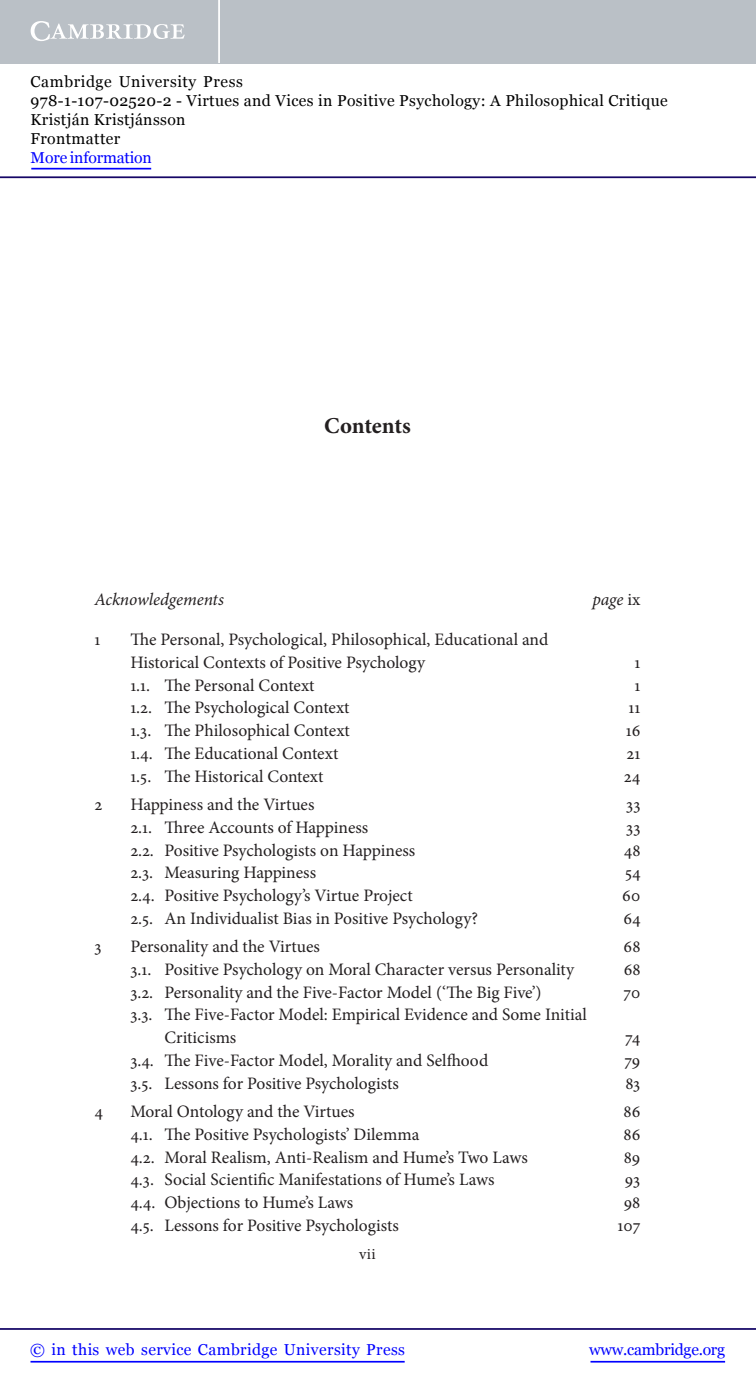
<style>
.page{position:relative;width:756px;height:1388px;background:#fff}
.page>*{position:absolute;margin:0;border:0;box-sizing:border-box;transform-origin:0 0}
.t1{font:700 22.75px "Minion Pro";letter-spacing:-.01em;color:#231f20}
.t2{font:17.5px/22.8px "Minion Pro";color:#231f20}
.t3{font:italic 17.5px "Minion Pro";letter-spacing:-.005em;color:#231f20}
.t4{font:15.75px/18.9px "Georgia";letter-spacing:.025em;color:#000}
.t5{font:15.75px "Georgia";letter-spacing:.025em;color:#00f}
.t6{font:15.75px "Georgia";letter-spacing:-.015em;color:#00f}
.t7{font:15.75px "Georgia";letter-spacing:-.01em;color:#00f}
.t8{font:15.75px "Minion Pro";color:#231f20}
.s1{font-style:normal}
</style>
<div class="page">
<hr style="left:591px;top:1361px;width:134px;height:1px;background:#00f">
<hr style="left:0;top:1328px;width:756px;height:2px;background:#150666">
<hr style="left:31px;top:1361px;width:374px;height:1px;background:#00f">
<div style="left:0;top:0;width:756px;height:63px;background:#bac0c6"></div>
<svg style="left:31px;top:21px;width:154px;height:20px"></svg>
<hr style="left:218px;top:0;width:2px;height:63px;background:#fff">
<hr style="left:0;top:176px;width:756px;height:2px;background:#150666">
<hr style="left:31px;top:168px;width:120px;height:1px;background:#00f">
<p class="t4" style="left:31px;top:72px;width:639px">Cambridge University Press<br>978-1-107-02520-2 - Virtues and Vices in Positive Psychology: A Philosophical Critique Kristján Kristjánsson<br>Frontmatter</p>
<p class="t7" style="left:31px;top:148px;width:123px">More information</p>
<h1 class="t1" style="left:324px;top:417px;width:88px">Contents</h1>
<p class="t3" style="left:94px;top:593px;width:131px">Acknowledgements</p>
<p class="t3" style="left:592px;top:593px;width:50px">page <span class="s1">ix</span></p>
<p class="t2" style="left:94px;top:629px;width:7px">1</p>
<p class="t2" style="left:130px;top:629px;width:420px">The Personal, Psychological, Philosophical, Educational and<br>Historical Contexts of Positive Psychology</p>
<p class="t2" style="left:634px;top:652px;width:7px">1</p>
<p class="t2" style="left:130px;top:675px;width:186px">1.1. The Personal Context</p>
<p class="t2" style="left:634px;top:675px;width:7px">1</p>
<p class="t2" style="left:130px;top:698px;width:221px">1.2. The Psychological Context</p>
<p class="t2" style="left:629px;top:698px;width:13px">11</p>
<p class="t2" style="left:130px;top:720px;width:221px">1.3. The Philosophical Context</p>
<p class="t2" style="left:626px;top:720px;width:16px">16</p>
<p class="t2" style="left:130px;top:743px;width:209px">1.4. The Educational Context</p>
<p class="t2" style="left:627px;top:743px;width:15px">21</p>
<p class="t2" style="left:130px;top:766px;width:195px">1.5. The Historical Context</p>
<p class="t2" style="left:624px;top:766px;width:18px">24</p>
<p class="t2" style="left:94px;top:794px;width:9px">2</p>
<p class="t2" style="left:130px;top:794px;width:186px">Happiness and the Virtues</p>
<p class="t2" style="left:626px;top:794px;width:16px">33</p>
<p class="t2" style="left:130px;top:817px;width:239px">2.1. Three Accounts of Happiness</p>
<p class="t2" style="left:626px;top:817px;width:16px">33</p>
<p class="t2" style="left:130px;top:840px;width:286px">2.2. Positive Psychologists on Happiness</p>
<p class="t2" style="left:624px;top:840px;width:18px">48</p>
<p class="t2" style="left:130px;top:863px;width:187px">2.3. Measuring Happiness</p>
<p class="t2" style="left:625px;top:863px;width:17px">54</p>
<p class="t2" style="left:130px;top:885px;width:284px">2.4. Positive Psychology’s Virtue Project</p>
<p class="t2" style="left:622px;top:885px;width:20px">60</p>
<p class="t2" style="left:130px;top:908px;width:349px">2.5. An Individualist Bias in Positive Psychology?</p>
<p class="t2" style="left:623px;top:908px;width:19px">64</p>
<p class="t2" style="left:94px;top:936px;width:9px">3</p>
<p class="t2" style="left:130px;top:936px;width:191px">Personality and the Virtues</p>
<p class="t2" style="left:624px;top:936px;width:18px">68</p>
<p class="t2" style="left:130px;top:959px;width:445px">3.1. Positive Psychology on Moral Character versus Personality</p>
<p class="t2" style="left:624px;top:959px;width:18px">68</p>
<p class="t2" style="left:130px;top:982px;width:413px">3.2. Personality and the Five-Factor Model (‘The Big Five’)</p>
<p class="t2" style="left:624px;top:982px;width:18px">70</p>
<p class="t2" style="left:164px;top:1005px;width:424px;text-indent:-34px">3.3. The Five-Factor Model: Empirical Evidence and Some Initial<br>Criticisms</p>
<p class="t2" style="left:625px;top:1027px;width:17px">74</p>
<p class="t2" style="left:130px;top:1050px;width:359px">3.4. The Five-Factor Model, Morality and Selfhood</p>
<p class="t2" style="left:624px;top:1050px;width:18px">79</p>
<p class="t2" style="left:130px;top:1073px;width:270px">3.5. Lessons for Positive Psychologists</p>
<p class="t2" style="left:625px;top:1073px;width:16px">83</p>
<p class="t2" style="left:94px;top:1101px;width:10px">4</p>
<p class="t2" style="left:130px;top:1101px;width:226px">Moral Ontology and the Virtues</p>
<p class="t2" style="left:624px;top:1101px;width:18px">86</p>
<p class="t2" style="left:130px;top:1124px;width:291px">4.1. The Positive Psychologists’ Dilemma</p>
<p class="t2" style="left:624px;top:1124px;width:18px">86</p>
<p class="t2" style="left:130px;top:1147px;width:399px">4.2. Moral Realism, Anti-Realism and Hume’s Two Laws</p>
<p class="t2" style="left:624px;top:1147px;width:18px">89</p>
<p class="t2" style="left:130px;top:1170px;width:366px">4.3. Social Scientific Manifestations of Hume’s Laws</p>
<p class="t2" style="left:625px;top:1170px;width:17px">93</p>
<p class="t2" style="left:130px;top:1192px;width:225px">4.4. Objections to Hume’s Laws</p>
<p class="t2" style="left:624px;top:1192px;width:18px">98</p>
<p class="t2" style="left:130px;top:1215px;width:270px">4.5. Lessons for Positive Psychologists</p>
<p class="t2" style="left:618px;top:1215px;width:24px">107</p>
<p class="t8" style="left:359px;top:1247px;width:18px">vii</p>
<p class="t5" style="left:30px;top:1340px;width:376px">© in this web service Cambridge University Press</p>
<p class="t6" style="left:589px;top:1340px;width:137px">www.cambridge.org</p>
</div>
